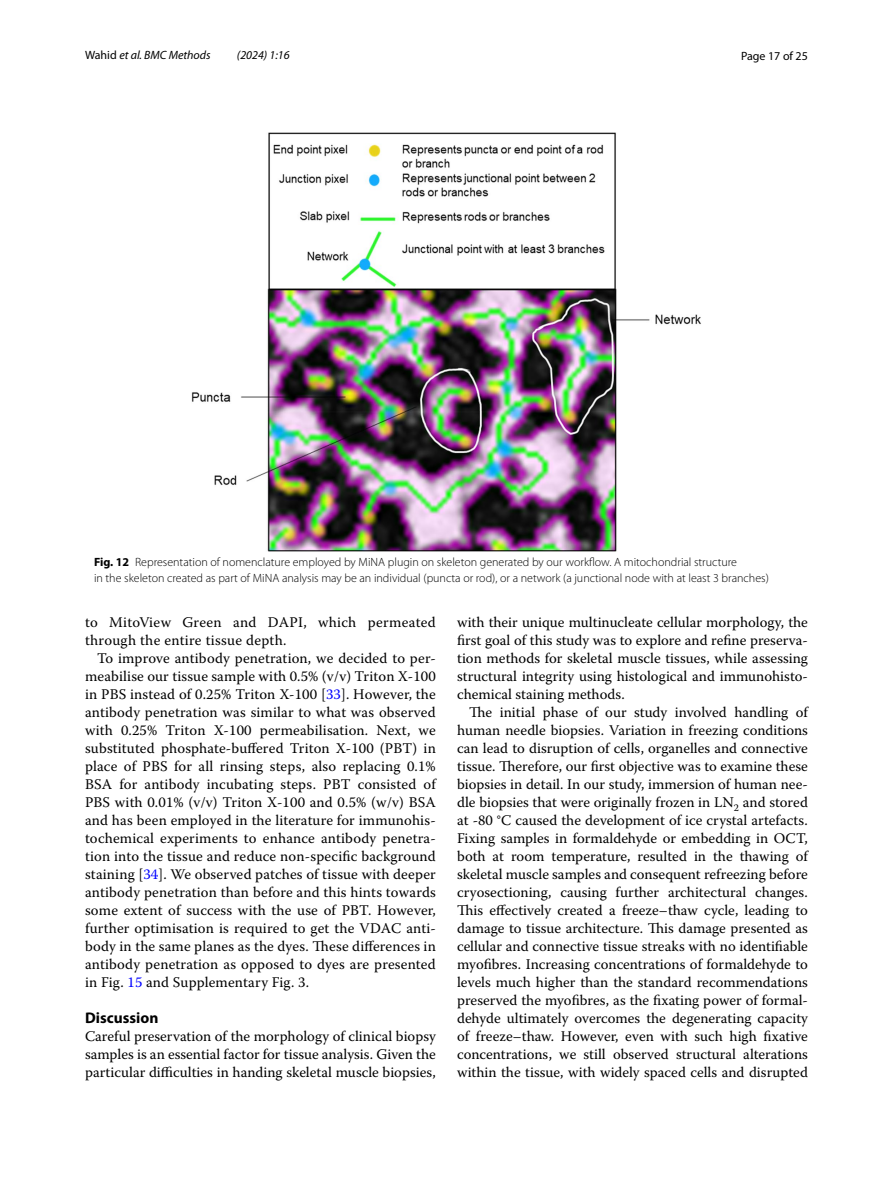
<style>
.page{position:relative;width:893px;height:1187px;background:#fff}
.page>*{position:absolute;margin:0;border:0;box-sizing:border-box;transform-origin:0 0}
.t1{font:700 15.45px "Myriad Pro";color:#000}
.t2{font:14.7px/18px "Warnock Pro";letter-spacing:.005em;color:#000;text-align:justify}
.t3{font:300 12px/15px "Myriad Pro";color:#000}
.t4{font:italic 12px "Myriad Pro";color:#000}
.t5{font:12px "Myriad Pro";color:#000}
.s1{font-style:normal}
.s2{font-weight:700}
.s3{color:#00f}
</style>
<div class="page">
<img style="left:191px;top:133px;width:510px;height:418px">
<p class="t4" style="left:85px;top:48px;width:127px"><span class="s1">Wahid</span> et al. BMC Methods</p>
<p class="t4" style="left:237px;top:48px;width:54px">(2024) 1:16</p>
<p class="t5" style="left:741px;top:48px;width:68px">Page 17 of 25</p>
<p class="t3" style="left:94px;top:555px;width:676px"><span class="s2">Fig. 12</span> Representation of nomenclature employed by MiNA plugin on skeleton generated by our workflow. A mitochondrial structure<br>in the skeleton created as part of MiNA analysis may be an individual (puncta or rod), or a network (a junctional node with at least 3 branches)</p>
<p class="t2" style="left:85px;top:612px;width:352px">to MitoView Green and DAPI, which permeated through the entire tissue depth.</p>
<p class="t2" style="left:85px;top:648px;width:352px;text-indent:12px">To improve antibody penetration, we decided to per&shy;meabilise our tissue sample with 0.5% (v/v) Triton X-100 in PBS instead of 0.25% Triton X-100 [<span class="s3">33</span>]. However, the antibody penetration was similar to what was observed with 0.25% Triton X-100 permeabilisation. Next, we substituted phosphate-buffered Triton X-100 (PBT) in place of PBS for all rinsing steps, also replacing 0.1% BSA for antibody incubating steps. PBT consisted of PBS with 0.01% (v/v) Triton X-100 and 0.5% (w/v) BSA and has been employed in the literature for immunohis&shy;tochemical experiments to enhance antibody penetra&shy;tion into the tissue and reduce non-specific background staining [<span class="s3">34</span>]. We observed patches of tissue with deeper antibody penetration than before and this hints towards some extent of success with the use of PBT. However, further optimisation is required to get the VDAC anti&shy;body in the same planes as the dyes. These differences in antibody penetration as opposed to dyes are presented in Fig. <span class="s3">15</span> and Supplementary Fig. 3.</p>
<p class="t1" style="left:85px;top:1007px;width:75px">Discussion</p>
<p class="t2" style="left:85px;top:1026px;width:352px">Careful preservation of the morphology of clinical biopsy samples is an essential factor for tissue analysis. Given the particular difficulties in handing skeletal muscle biopsies,</p>
<p class="t2" style="left:457px;top:612px;width:352px">with their unique multinucleate cellular morphology, the first goal of this study was to explore and refine preserva&shy;tion methods for skeletal muscle tissues, while assessing structural integrity using histological and immunohisto&shy;chemical staining methods.</p>
<p class="t2" style="left:457px;top:702px;width:352px;text-indent:12px">The initial phase of our study involved handling of human needle biopsies. Variation in freezing conditions can lead to disruption of cells, organelles and connective tissue. Therefore, our first objective was to examine these biopsies in detail. In our study, immersion of human nee&shy;dle biopsies that were originally frozen in LN<sub>2</sub> and stored at -80 °C caused the development of ice crystal artefacts.<br>Fixing samples in formaldehyde or embedding in OCT, both at room temperature, resulted in the thawing of skeletal muscle samples and consequent refreezing before cryosectioning, causing further architectural changes.<br>This effectively created a freeze–thaw cycle, leading to damage to tissue architecture. This damage presented as cellular and connective tissue streaks with no identifiable myofibres. Increasing concentrations of formaldehyde to levels much higher than the standard recommendations preserved the myofibres, as the fixating power of formal&shy;dehyde ultimately overcomes the degenerating capacity of freeze–thaw. However, even with such high fixative concentrations, we still observed structural alterations within the tissue, with widely spaced cells and disrupted</p>
</div>
